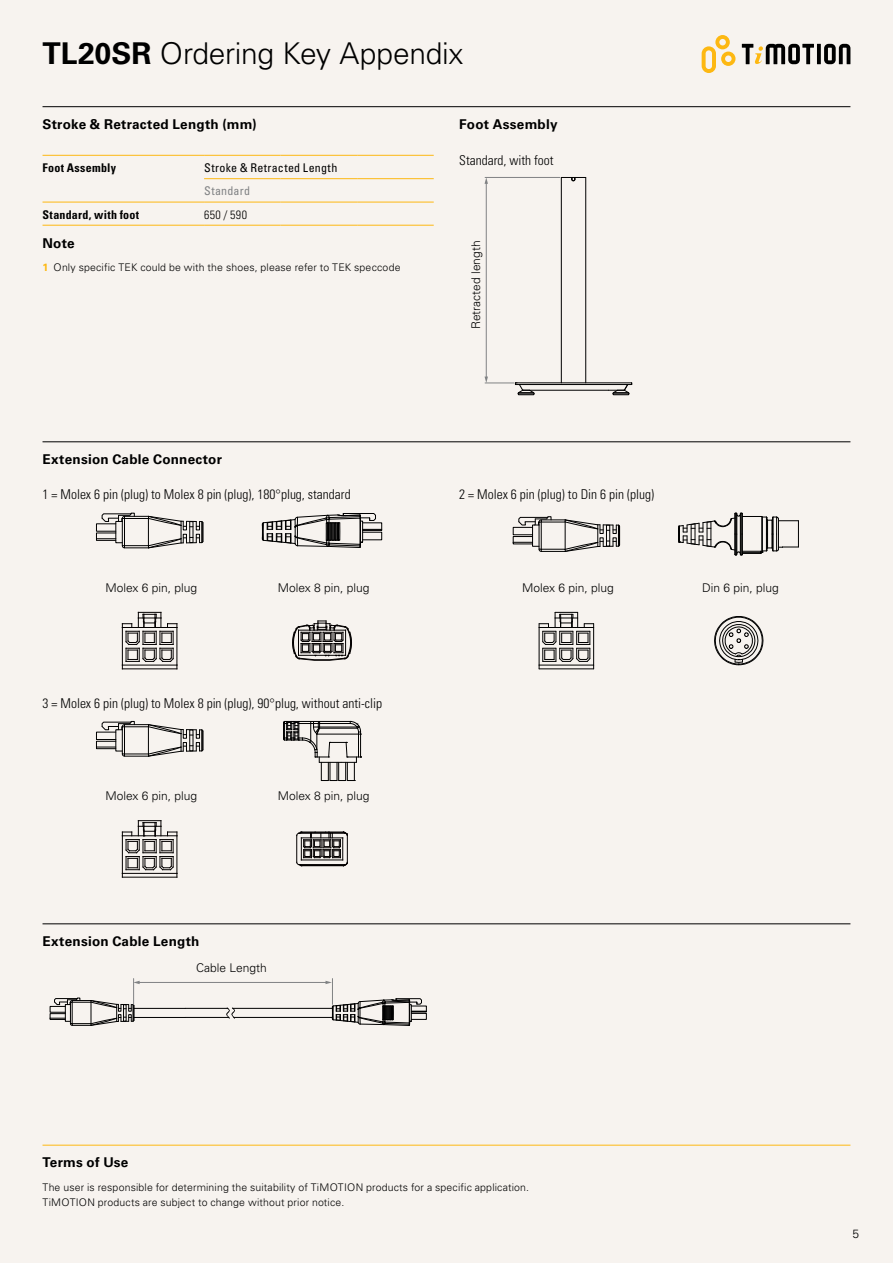
<style>
.page{position:relative;width:893px;height:1263px;background:#f7f3ef}
.page>*{position:absolute;margin:0;border:0;box-sizing:border-box;transform-origin:0 0}
.t1{font:300 30px "Univers LT Std";letter-spacing:-.01em;color:#000}
.t2{font:300 condensed 13.5px "Univers LT Std";color:#000}
.t3{font:700 13.5px "Univers LT Std";letter-spacing:.02em;color:#000}
.t4{font:300 12px "Univers LT Std";color:#000}
.t5{font:700 condensed 12px "Univers LT Std";letter-spacing:.025em;color:#000}
.t6{font:condensed 12px "Univers LT Std";letter-spacing:.03em;color:#000}
.t7{font:condensed 12px "Univers LT Std";letter-spacing:.02em;color:#808284}
.t8{font:300 condensed 12px "Univers LT Std";letter-spacing:.035em;color:#000}
.t9{font:300 10.5px/15px "Univers LT Std";letter-spacing:.015em;color:#000}
.s1{font-weight:700}
.s2{font-weight:700;color:#fdb812}
</style>
<div class="page">
<svg style="left:702px;top:35px;width:33px;height:38px"></svg>
<svg style="left:817px;top:44px;width:4px;height:20px"></svg>
<svg style="left:824px;top:44px;width:26px;height:20px"></svg>
<svg style="left:742px;top:44px;width:72px;height:20px"></svg>
<hr style="left:204px;top:178px;width:77px;height:1px;background:#fdb812">
<hr style="left:281px;top:178px;width:76px;height:1px;background:#fdb812">
<hr style="left:357px;top:178px;width:77px;height:1px;background:#fdb812">
<hr style="left:43px;top:202px;width:161px;height:1px;background:#fdb812">
<hr style="left:204px;top:202px;width:77px;height:1px;background:#fdb812">
<hr style="left:281px;top:202px;width:76px;height:1px;background:#fdb812">
<hr style="left:357px;top:202px;width:77px;height:1px;background:#fdb812">
<hr style="left:43px;top:155px;width:161px;height:1px;background:#fdb812">
<hr style="left:204px;top:155px;width:77px;height:1px;background:#fdb812">
<hr style="left:281px;top:155px;width:76px;height:1px;background:#fdb812">
<hr style="left:357px;top:155px;width:77px;height:1px;background:#fdb812">
<hr style="left:43px;top:225px;width:161px;height:1px;background:#fdb812">
<hr style="left:204px;top:225px;width:77px;height:1px;background:#fdb812">
<hr style="left:281px;top:225px;width:76px;height:1px;background:#fdb812">
<hr style="left:357px;top:225px;width:77px;height:1px;background:#fdb812">
<hr style="left:43px;top:106px;width:807px;height:1px;background:#000">
<svg style="left:562px;top:177px;width:23px;height:4px"></svg>
<hr style="left:585px;top:177px;width:1px;height:206px;background:#000">
<hr style="left:561px;top:177px;width:1px;height:206px;background:#000">
<hr style="left:486px;top:183px;width:1px;height:195px;background:#808284">
<svg style="left:485px;top:178px;width:3px;height:6px"></svg>
<svg style="left:485px;top:377px;width:147px;height:18px"></svg>
<hr style="left:485px;top:177px;width:75px;height:1px;background:#808284">
<hr style="left:43px;top:441px;width:807px;height:1px;background:#000">
<svg style="left:96px;top:513px;width:108px;height:36px"></svg>
<svg style="left:262px;top:513px;width:120px;height:35px"></svg>
<hr style="left:122px;top:669px;width:55px;height:1px;background:#030000">
<svg style="left:122px;top:612px;width:56px;height:57px"></svg>
<svg style="left:292px;top:621px;width:60px;height:40px"></svg>
<svg style="left:513px;top:516px;width:107px;height:36px"></svg>
<hr style="left:539px;top:669px;width:55px;height:1px;background:#000">
<svg style="left:539px;top:612px;width:55px;height:57px"></svg>
<svg style="left:714px;top:616px;width:49px;height:49px"></svg>
<svg style="left:679px;top:513px;width:120px;height:43px"></svg>
<svg style="left:96px;top:721px;width:108px;height:36px"></svg>
<hr style="left:122px;top:877px;width:55px;height:1px;background:#030000">
<svg style="left:122px;top:820px;width:56px;height:57px"></svg>
<svg style="left:283px;top:721px;width:79px;height:60px"></svg>
<svg style="left:296px;top:832px;width:52px;height:34px"></svg>
<hr style="left:43px;top:923px;width:807px;height:1px;background:#000">
<hr style="left:185px;top:1008px;width:43px;height:1px;background:#000">
<hr style="left:233px;top:1008px;width:99px;height:1px;background:#000">
<hr style="left:185px;top:1017px;width:44px;height:1px;background:#000">
<hr style="left:234px;top:1017px;width:98px;height:1px;background:#000">
<svg style="left:226px;top:1007px;width:9px;height:12px"></svg>
<hr style="left:134px;top:1008px;width:51px;height:1px;background:#000">
<hr style="left:134px;top:1017px;width:51px;height:1px;background:#000">
<hr style="left:138px;top:982px;width:189px;height:1px;background:#808284">
<svg style="left:50px;top:978px;width:90px;height:48px"></svg>
<svg style="left:326px;top:978px;width:101px;height:48px"></svg>
<hr style="left:43px;top:1145px;width:807px;height:1px;background:#fdb812">
<h1 class="t1" style="left:43px;top:36px;width:422px"><span class="s1">TL20SR</span> Ordering Key Appendix</h1>
<p class="t3" style="left:43px;top:117px;width:216px">Stroke &amp; Retracted Length (mm)</p>
<p class="t5" style="left:43px;top:160px;width:75px">Foot Assembly</p>
<p class="t6" style="left:204px;top:160px;width:135px">Stroke &amp; Retracted Length</p>
<p class="t7" style="left:204px;top:183px;width:47px">Standard</p>
<p class="t5" style="left:43px;top:207px;width:98px">Standard, with foot</p>
<p class="t8" style="left:204px;top:207px;width:44px">650 / 590</p>
<p class="t3" style="left:43px;top:235px;width:34px">Note</p>
<p class="t9" style="left:43px;top:260px;width:359px"><span class="s2">1</span> Only specific TEK could be with the shoes, please refer to TEK speccode</p>
<p class="t3" style="left:43px;top:451px;width:181px">Extension Cable Connector</p>
<p class="t2" style="left:43px;top:487px;width:310px">1 = Molex 6 pin (plug) to Molex 8 pin (plug), 180°plug, standard</p>
<p class="t3" style="left:459px;top:117px;width:100px">Foot Assembly</p>
<p class="t2" style="left:459px;top:152px;width:96px">Standard, with foot</p>
<p class="t4" style="left:469px;top:329px;width:90px;rotate:-90deg">Retracted length</p>
<p class="t2" style="left:459px;top:487px;width:196px">2 = Molex 6 pin (plug) to Din 6 pin (plug)</p>
<p class="t4" style="left:105px;top:580px;width:93px">Molex 6 pin, plug</p>
<p class="t4" style="left:278px;top:580px;width:93px">Molex 8 pin, plug</p>
<p class="t4" style="left:522px;top:580px;width:93px">Molex 6 pin, plug</p>
<p class="t4" style="left:702px;top:580px;width:78px">Din 6 pin, plug</p>
<p class="t2" style="left:43px;top:695px;width:341px">3 = Molex 6 pin (plug) to Molex 8 pin (plug), 90°plug, without anti-clip</p>
<p class="t4" style="left:105px;top:789px;width:93px">Molex 6 pin, plug</p>
<p class="t4" style="left:278px;top:789px;width:93px">Molex 8 pin, plug</p>
<p class="t3" style="left:43px;top:933px;width:158px">Extension Cable Length</p>
<p class="t4" style="left:196px;top:961px;width:72px">Cable Length</p>
<p class="t3" style="left:43px;top:1155px;width:87px">Terms of Use</p>
<p class="t9" style="left:43px;top:1179px;width:488px">The user is responsible for determining the suitability of TiMOTION products for a specific application.<br>TiMOTION products are subject to change without prior notice.</p>
<p class="t4" style="left:852px;top:1226px;width:8px">5</p>
</div>
